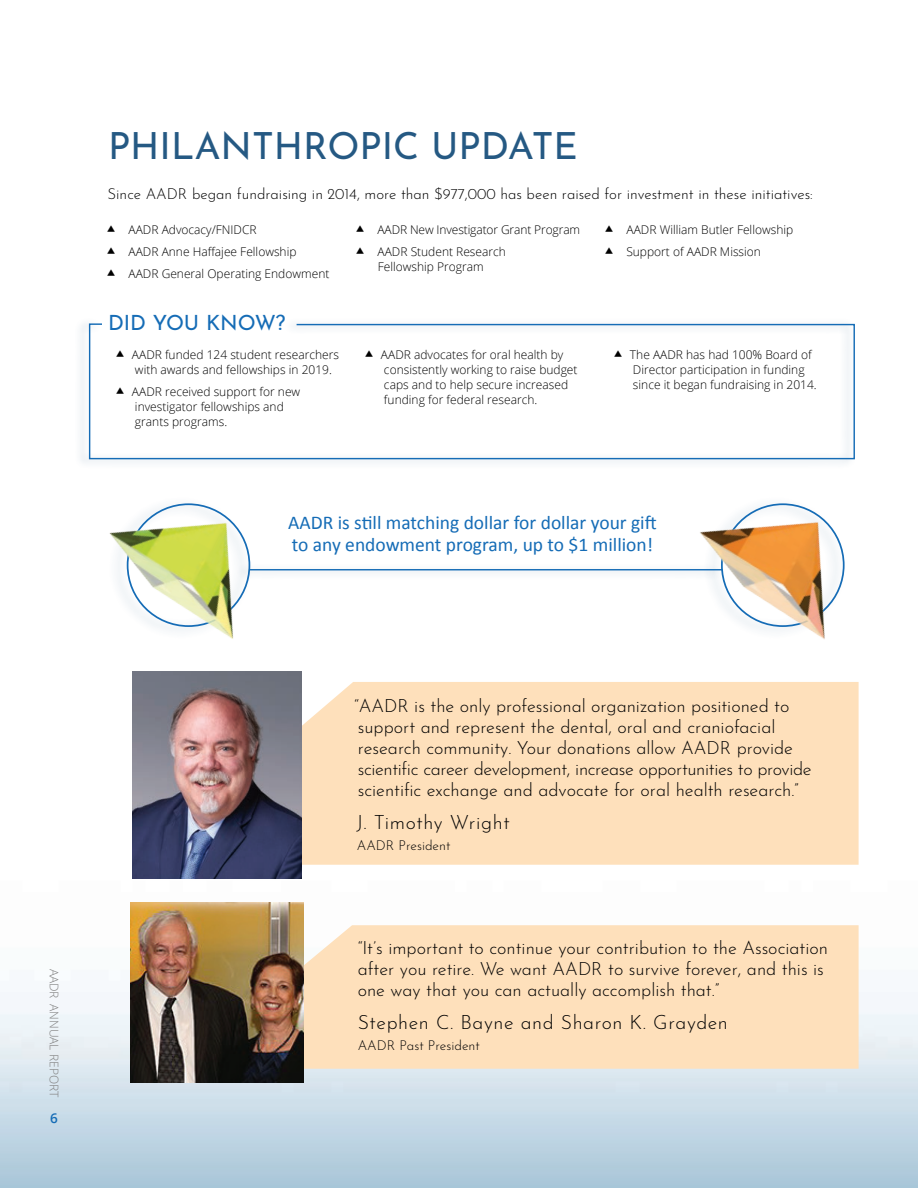
<style>
.page{position:relative;width:918px;height:1188px;background:#fff}
.page>*{position:absolute;margin:0;border:0;box-sizing:border-box;transform-origin:0 0}
.t1{font:37.5px "Josefin Sans";color:#255983}
.t2{font:21px "Josefin Sans";color:#156cb6}
.t3{font:19.5px/22.5px "Calibri";color:#156cb6}
.t4{font:300 19.5px "Josefin Sans";letter-spacing:.03em;color:#000}
.t5{font:300 18px/21px "Josefin Sans";color:#000}
.t6{font:300 15px "Josefin Sans";color:#000}
.t7{font:300 13.5px "Josefin Sans";color:#000}
.t8{font:600 13.5px "Open Sans";color:#156cb6}
.t9{font:300 12px/15px "Open Sans";color:#000}
.t10{font:300 12px "Open Sans";color:#808080}
</style>
<div class="page">
<img style="left:0;top:671px;width:918px;height:517px">
<div style="left:74px;top:317px;width:782px;height:153px;background:#f9fbfc"></div>
<svg style="left:88px;top:323px;width:767px;height:137px"></svg>
<div style="left:301px;top:682px;width:558px;height:183px;background:#fee0bb"></div>
<div style="left:303px;top:925px;width:556px;height:144px;background:#fee0bb"></div>
<img style="left:131px;top:902px;width:172px;height:180px">
<img style="left:133px;top:671px;width:168px;height:207px">
<img style="left:109px;top:503px;width:142px;height:136px">
<img style="left:700px;top:503px;width:145px;height:136px">
<div style="left:236px;top:563px;width:487px;height:18px;background:#255983;opacity:.35"></div>
<hr style="left:250px;top:569px;width:472px;height:1px;background:#156cb6">
<svg style="left:116px;top:350px;width:8px;height:7px"></svg>
<svg style="left:116px;top:387px;width:8px;height:7px"></svg>
<svg style="left:365px;top:350px;width:8px;height:7px"></svg>
<svg style="left:614px;top:350px;width:8px;height:7px"></svg>
<h1 class="t1" style="left:108px;top:115px;width:472px">PHILANTHROPIC UPDATE</h1>
<p class="t6" style="left:108px;top:182px;width:707px">Since AADR began fundraising in 2014, more than $977,000 has been raised for investment in these initiatives:</p>
<p class="t9" style="left:129px;top:219px;width:202px;line-height:21.8px">AADR Advocacy/FNIDCR<br>AADR Anne Haffajee Fellowship<br>AADR General Operating Endowment</p>
<p class="t9" style="left:378px;top:219px;width:204px;line-height:21.8px">AADR New Investigator Grant Program<br>AADR Student Research</p>
<p class="t9" style="left:626px;top:219px;width:168px;line-height:21.8px">AADR William Butler Fellowship<br>Support of AADR Mission</p>
<p class="t9" style="left:378px;top:259px;width:108px">Fellowship Program</p>
<h2 class="t2" style="left:108px;top:306px;width:179px">DID YOU KNOW?</h2>
<p class="t9" style="left:132px;top:347px;width:209px">AADR funded 124 student researchers with awards and fellowships in 2019.</p>
<p class="t9" style="left:132px;top:384px;width:170px">AADR received support for new investigator fellowships and grants programs.</p>
<p class="t9" style="left:381px;top:347px;width:198px">AADR advocates for oral health by consistently working to raise budget caps and to help secure increased funding for federal research.</p>
<p class="t9" style="left:630px;top:347px;width:188px">The AADR has had 100% Board of<br>Director participation in funding since it began fundraising in 2014.</p>
<h3 class="t3" style="left:288px;top:510px;width:370px">AADR is still matching dollar for dollar your gift to any endowment program, up to $1 million!</h3>
<p class="t10" style="left:62px;top:969px;width:130px;rotate:90deg">AADR ANNUAL REPORT</p>
<p class="t8" style="left:50px;top:1109px;width:9px">6</p>
<p class="t5" style="left:354px;top:694px;width:459px">“AADR is the only professional organization positioned to support and represent the dental, oral and craniofacial research community. Your donations allow AADR provide scientific career development, increase opportunities to provide scientific exchange and advocate for oral health research.”</p>
<h3 class="t4" style="left:356px;top:808px;width:155px">J. Timothy Wright</h3>
<p class="t7" style="left:357px;top:835px;width:95px">AADR President</p>
<h3 class="t5" style="left:358px;top:936px;width:472px">“It’s important to continue your contribution to the Association after you retire. We want AADR to survive forever, and this is one way that you can actually accomplish that.”</h3>
<h3 class="t4" style="left:358px;top:1008px;width:372px">Stephen C. Bayne and Sharon K. Grayden</h3>
<p class="t7" style="left:358px;top:1035px;width:124px">AADR Past President</p>
</div>
